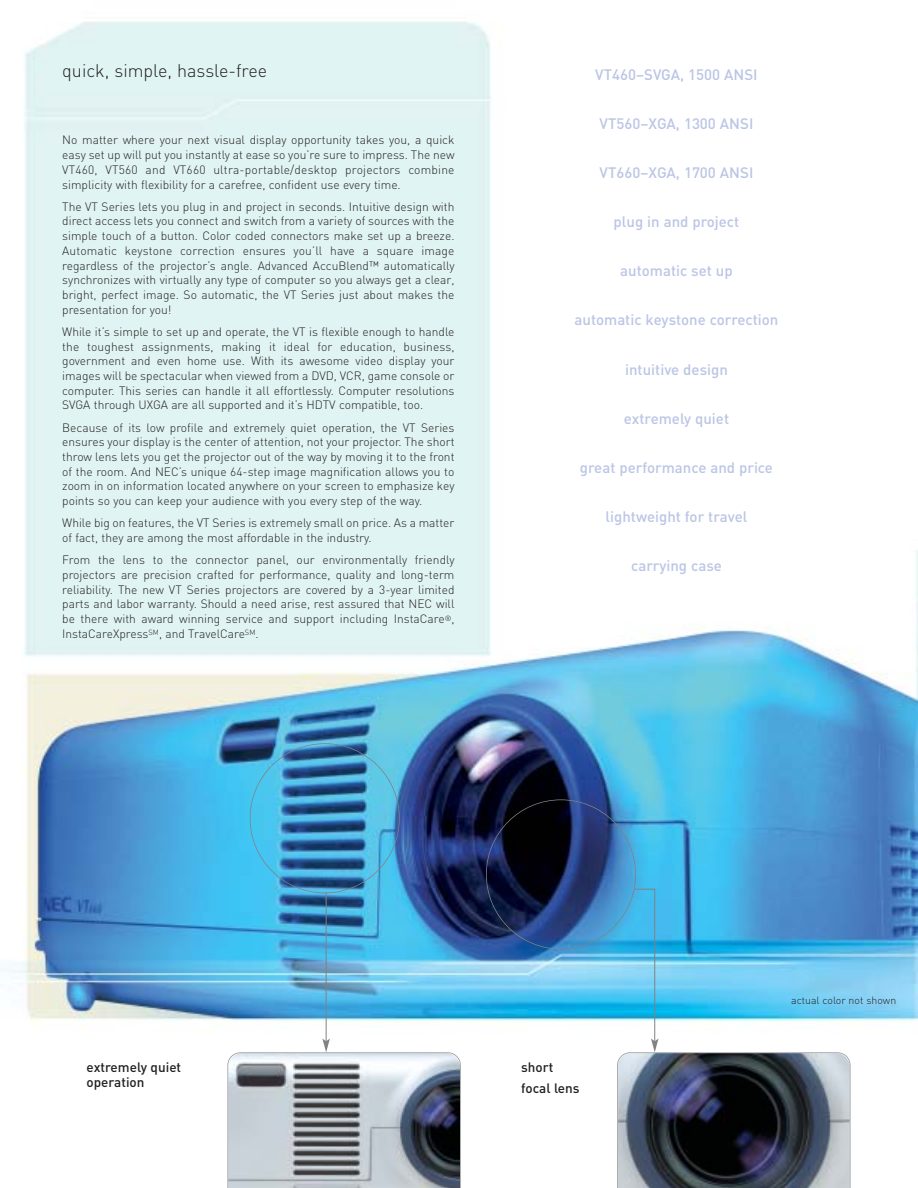
<style>
.page{position:relative;width:918px;height:1188px;background:#fff}
.page>*{position:absolute;margin:0;border:0;box-sizing:border-box;transform-origin:0 0}
.t1{font:300 18px "DIN";color:#231f1f}
.t2{font:500 15px "DIN";color:#bbc5e5}
.t3{font:500 13.5px/21px "DIN";color:#231f1f}
.t4{font:300 12px/14.7px "DIN";color:#231f1f;text-align:justify}
.t5{font:300 10.5px "DIN";color:#231f1f}
</style>
<div class="page">
<img style="left:0;top:21px;width:918px;height:1167px">
<hr style="left:654px;top:889px;width:1px;height:152px;background:#808284">
<svg style="left:617px;top:1039px;width:233px;height:149px;background:#585e69"></svg>
<hr style="left:326px;top:893px;width:1px;height:148px;background:#808284">
<svg style="left:227px;top:1039px;width:234px;height:149px;background:#a3a9b0"></svg>
<svg style="left:634px;top:889px;width:21px;height:1px"></svg>
<h1 class="t1" style="left:62px;top:64px;width:206px">quick, simple, hassle-free</h1>
<p class="t4" style="left:62px;top:134px;width:394px">No matter where your next visual display opportunity takes you, a quick easy set up will put you instantly at ease so you’re sure to impress. The new VT460, VT560 and VT660 ultra-portable/desktop projectors combine simplicity with flexibility for a carefree, confident use every time.</p>
<p class="t4" style="left:62px;top:201px;width:394px">The VT Series lets you plug in and project in seconds. Intuitive design with direct access lets you connect and switch from a variety of sources with the simple touch of a button. Color coded connectors make set up a breeze.<br>Automatic keystone correction ensures you’ll have a square image regardless of the projector’s angle. Advanced AccuBlend™ automatically synchronizes with virtually any type of computer so you always get a clear, bright, perfect image. So automatic, the VT Series just about makes the presentation for you!</p>
<p class="t4" style="left:62px;top:326px;width:394px">While it’s simple to set up and operate, the VT is flexible enough to handle the toughest assignments, making it ideal for education, business, government and even home use. With its awesome video display your images will be spectacular when viewed from a DVD, VCR, game console or computer. This series can handle it all effortlessly. Computer resolutions SVGA through UXGA are all supported and it’s HDTV compatible, too.</p>
<p class="t4" style="left:62px;top:421px;width:394px">Because of its low profile and extremely quiet operation, the VT Series ensures your display is the center of attention, not your projector. The short throw lens lets you get the projector out of the way by moving it to the front of the room. And NEC’s unique 64-step image magnification allows you to zoom in on information located anywhere on your screen to emphasize key points so you can keep your audience with you every step of the way.</p>
<p class="t4" style="left:62px;top:517px;width:394px">While big on features, the VT Series is extremely small on price. As a matter of fact, they are among the most affordable in the industry.</p>
<p class="t4" style="left:62px;top:554px;width:394px">From the lens to the connector panel, our environmentally friendly projectors are precision crafted for performance, quality and long-term reliability. The new VT Series projectors are covered by a 3-year limited parts and labor warranty. Should a need arise, rest assured that NEC will be there with award winning service and support including InstaCare<sup>®</sup>, InstaCareXpress<sup>SM</sup>, and TravelCare<sup>SM</sup>.</p>
<p class="t2" style="left:595px;top:70px;width:164px">VT460–SVGA, 1500 ANSI</p>
<p class="t2" style="left:600px;top:119px;width:155px">VT560–XGA, 1300 ANSI</p>
<p class="t2" style="left:600px;top:168px;width:155px">VT660–XGA, 1700 ANSI</p>
<p class="t2" style="left:614px;top:217px;width:127px">plug in and project</p>
<p class="t2" style="left:620px;top:266px;width:114px">automatic set up</p>
<p class="t2" style="left:575px;top:315px;width:205px">automatic keystone correction</p>
<p class="t2" style="left:625px;top:364px;width:104px">intuitive design</p>
<p class="t2" style="left:624px;top:413px;width:107px">extremely quiet</p>
<p class="t2" style="left:580px;top:462px;width:195px">great performance and price</p>
<p class="t2" style="left:606px;top:511px;width:143px">lightweight for travel</p>
<p class="t2" style="left:631px;top:560px;width:92px">carrying case</p>
<p class="t3" style="left:87px;top:1061px;width:96px;line-height:15px">extremely quiet operation</p>
<p class="t3" style="left:521px;top:1058px;width:60px">short focal lens</p>
<p class="t5" style="left:791px;top:997px;width:107px">actual color not shown</p>
</div>
